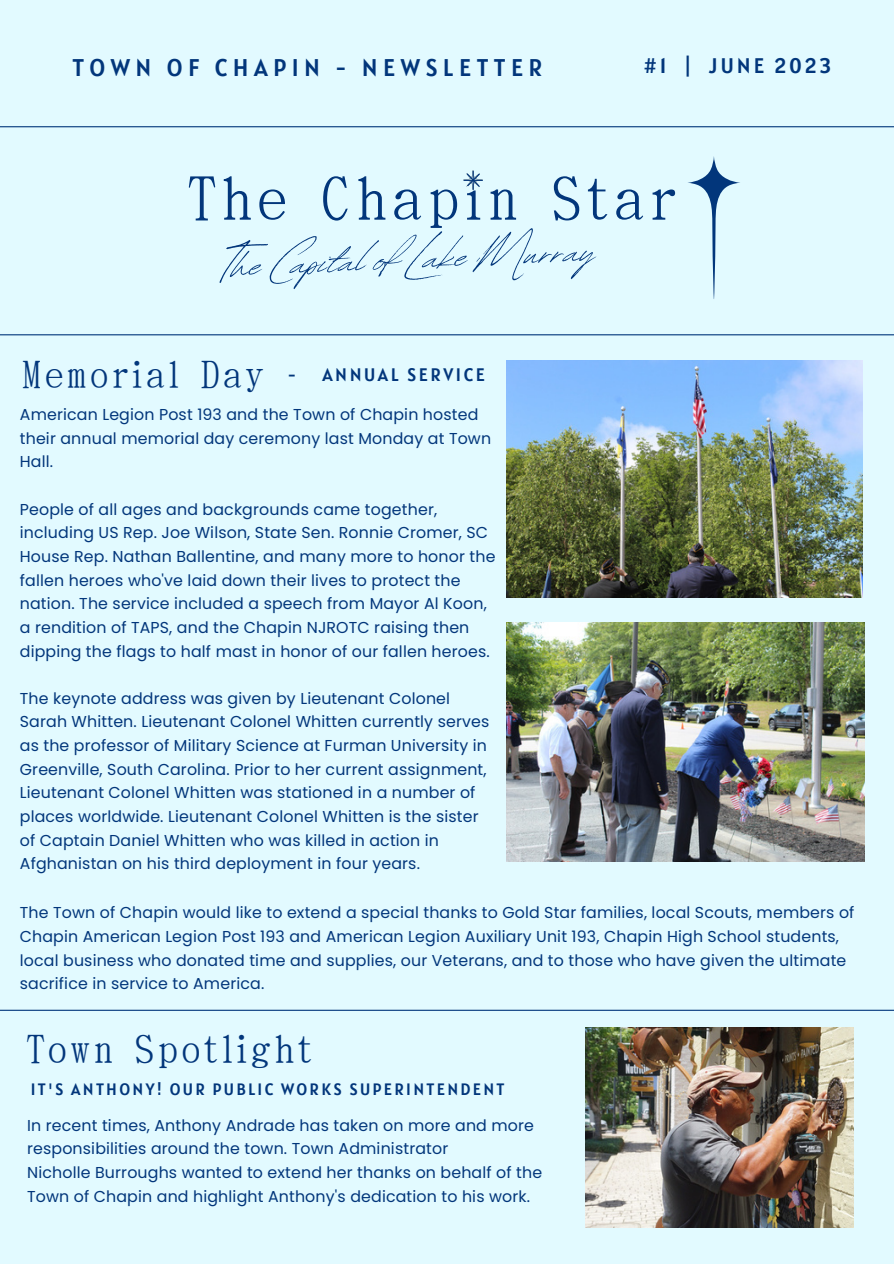
<style>
.page{position:relative;width:894px;height:1264px;background:#fff}
.page>*{position:absolute;margin:0;border:0;box-sizing:border-box;transform-origin:0 0}
.t1{font:300 58.2px "AR Mincho JIS";color:#02367b}
.t2{font:57.6px "Revive 80 Signature";color:#02367b}
.t3{font:300 37.5px "AR Mincho JIS";color:#02367b}
.t4{font:300 36px "AR Mincho JIS";color:#02367b}
.t5{font:24px "Alatsi";letter-spacing:.225em;color:#02367b}
.t6{font:21px "Alatsi";letter-spacing:.145em;color:#02367b}
.t7{font:18px "Alatsi";letter-spacing:.14em;color:#02367b}
.t8{font:16.5px "Alatsi";letter-spacing:.14em;color:#02367b}
.t9{font:15.75px/23.7px "Poppins";letter-spacing:.01em;color:#02367b}
</style>
<div class="page">
<div style="left:0;top:0;width:893px;height:1263px;background:#e2faff"></div>
<hr style="left:0;top:334px;width:893px;height:1px;background:#02367b">
<hr style="left:0;top:1009px;width:893px;height:1px;background:#02367b">
<hr style="left:0;top:126px;width:893px;height:1px;background:#02367b">
<svg style="left:688px;top:156px;width:52px;height:143px"></svg>
<img style="left:506px;top:360px;width:356px;height:238px">
<img style="left:506px;top:622px;width:358px;height:239px">
<img style="left:585px;top:1027px;width:268px;height:200px">
<svg style="left:463px;top:171px;width:19px;height:19px"></svg>
<p class="t5" style="left:72px;top:52px;width:471px">TOWN OF CHAPIN - NEWSLETTER</p>
<p class="t6" style="left:643px;top:52px;width:189px">#1 | JUNE 2023</p>
<p class="t1" style="left:184px;top:170px;width:496px">The Chapin Star</p>
<p class="t2" style="left:222px;top:221px;width:374px;rotate:-2deg">The Capital of Lake Murray</p>
<p class="t4" style="left:20px;top:357px;width:247px">Memorial Day</p>
<p class="t9" style="left:20px;top:402px;width:472px">American Legion Post 193 and the Town of Chapin hosted their annual memorial day ceremony last Monday at Town<br>Hall.</p>
<p class="t9" style="left:20px;top:497px;width:477px">People of all ages and backgrounds came together, including US Rep. Joe Wilson, State Sen. Ronnie Cromer, SC House Rep. Nathan Ballentine, and many more to honor the fallen heroes who've laid down their lives to protect the nation. The service included a speech from Mayor Al Koon, a rendition of TAPS, and the Chapin NJROTC raising then dipping the flags to half mast in honor of our fallen heroes.</p>
<p class="t9" style="left:20px;top:686px;width:471px">The keynote address was given by Lieutenant Colonel Sarah Whitten. Lieutenant Colonel Whitten currently serves as the professor of Military Science at Furman University in Greenville, South Carolina. Prior to her current assignment, Lieutenant Colonel Whitten was stationed in a number of places worldwide. Lieutenant Colonel Whitten is the sister of Captain Daniel Whitten who was killed in action in Afghanistan on his third deployment in four years.</p>
<p class="t7" style="left:288px;top:363px;width:198px">- ANNUAL SERVICE</p>
<p class="t9" style="left:20px;top:900px;width:835px">The Town of Chapin would like to extend a special thanks to Gold Star families, local Scouts, members of Chapin American Legion Post 193 and American Legion Auxiliary Unit 193, Chapin High School students, local business who donated time and supplies, our Veterans, and to those who have given the ultimate sacrifice in service to America.</p>
<p class="t3" style="left:24px;top:1030px;width:291px">Town Spotlight</p>
<p class="t8" style="left:31px;top:1078px;width:475px">IT'S ANTHONY! OUR PUBLIC WORKS SUPERINTENDENT</p>
<p class="t9" style="left:27px;top:1113px;width:508px">In recent times, Anthony Andrade has taken on more and more responsibilities around the town. Town Administrator</p>
<p class="t9" style="left:27px;top:1160px;width:516px">Nicholle Burroughs wanted to extend her thanks on behalf of the<br>Town of Chapin and highlight Anthony's dedication to his work.</p>
</div>
